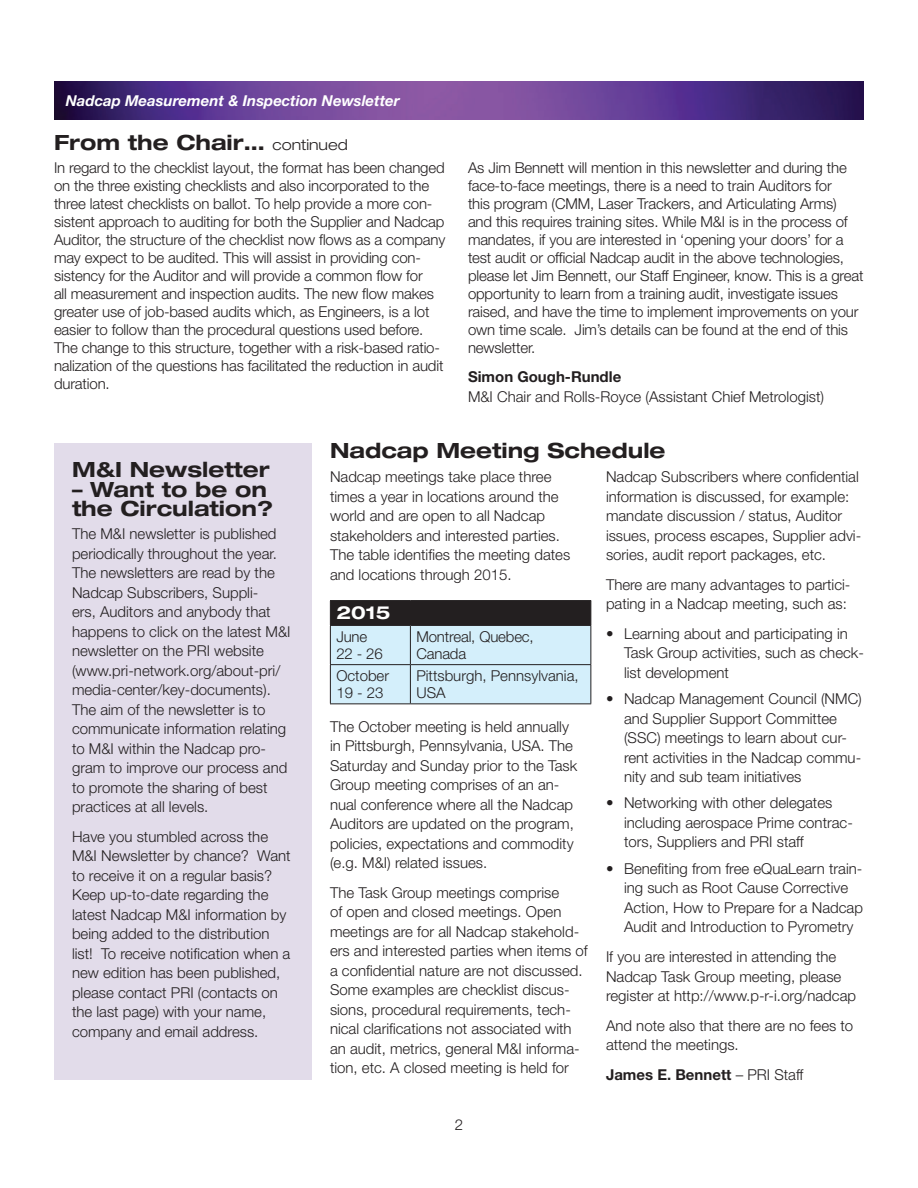
<style>
.page{position:relative;width:918px;height:1188px;background:#fff}
.page>*{position:absolute;margin:0;border:0;box-sizing:border-box;transform-origin:0 0}
.t1{font:700 expanded 21px/19.5px "Helvetica Neue LT Std";color:#231f20}
.t2{font:700 expanded 18px "Helvetica Neue LT Std";color:#fff}
.t3{font:300 15px/19.5px "Helvetica Neue LT Std";color:#231f20}
.t4{font:700 15px "Helvetica Neue LT Std";color:#231f20}
.t5{font:italic 700 15px "Helvetica Neue LT Std";color:#fff}
.s1{font-weight:300;font-size:15px}
.s2{font-weight:300}
</style>
<div class="page">
<img style="left:54px;top:81px;width:810px;height:39px">
<div style="left:54px;top:443px;width:258px;height:637px;background:#e2dcea"></div>
<hr style="left:330px;top:600px;width:80px;height:1px;background:#231f20">
<hr style="left:410px;top:600px;width:181px;height:1px;background:#231f20">
<svg style="left:330px;top:601px;width:261px;height:102px;background:#a8bbc5"></svg>
<hr style="left:330px;top:625px;width:80px;height:1px;background:#231f20">
<hr style="left:330px;top:626px;width:1px;height:38px;background:#231f20">
<hr style="left:410px;top:625px;width:181px;height:1px;background:#231f20">
<hr style="left:410px;top:626px;width:1px;height:38px;background:#231f20">
<hr style="left:590px;top:626px;width:1px;height:38px;background:#231f20">
<hr style="left:330px;top:664px;width:80px;height:1px;background:#231f20">
<hr style="left:330px;top:665px;width:1px;height:38px;background:#231f20">
<hr style="left:410px;top:664px;width:181px;height:1px;background:#231f20">
<hr style="left:410px;top:665px;width:1px;height:38px;background:#231f20">
<hr style="left:590px;top:665px;width:1px;height:38px;background:#231f20">
<hr style="left:330px;top:703px;width:80px;height:1px;background:#231f20">
<hr style="left:410px;top:703px;width:181px;height:1px;background:#231f20">
<p class="t5" style="left:66px;top:91px;width:335px">Nadcap Measurement &amp; Inspection Newsletter</p>
<h1 class="t1" style="left:54px;top:132px;width:295px">From the Chair… <span class="s1">continued</span></h1>
<p class="t3" style="left:468px;top:158px;width:397px;line-height:18px">As Jim Bennett will mention in this newsletter and during the face-to-face meetings, there is a need to train Auditors for<br>this program (CMM, Laser Trackers, and Articulating Arms) and this requires training sites. While M&amp;I is in the process of mandates, if you are interested in ‘opening your doors’ for a test audit or official Nadcap audit in the above technologies, please let Jim Bennett, our Staff Engineer, know. This is a great opportunity to learn from a training audit, investigate issues raised, and have the time to implement improvements on your own time scale. Jim’s details can be found at the end of this newsletter.</p>
<p class="t4" style="left:468px;top:368px;width:155px">Simon Gough-Rundle</p>
<p class="t3" style="left:468px;top:386px;width:358px">M&amp;I Chair and Rolls-Royce (Assistant Chief Metrologist)</p>
<h1 class="t1" style="left:330px;top:441px;width:337px">Nadcap Meeting Schedule</h1>
<p class="t3" style="left:54px;top:158px;width:393px;line-height:18px">In regard to the checklist layout, the format has been changed on the three existing checklists and also incorporated to the three latest checklists on ballot. To help provide a more con&shy;sistent approach to auditing for both the Supplier and Nadcap Auditor, the structure of the checklist now flows as a company may expect to be audited. This will assist in providing con&shy;sistency for the Auditor and will provide a common flow for<br>all measurement and inspection audits. The new flow makes greater use of job-based audits which, as Engineers, is a lot easier to follow than the procedural questions used before.<br>The change to this structure, together with a risk-based ratio&shy;nalization of the questions has facilitated the reduction in audit duration.</p>
<h1 class="t1" style="left:72px;top:459px;width:199px">M&amp;I Newsletter</h1>
<h1 class="t1" style="left:72px;top:479px;width:203px">– Want to be on the Circulation?</h1>
<p class="t3" style="left:72px;top:524px;width:220px">The M&amp;I newsletter is published periodically throughout the year.<br>The newsletters are read by the<br>Nadcap Subscribers, Suppli-<br>ers, Auditors and anybody that happens to click on the latest M&amp;I newsletter on the PRI website (www.pri-network.org/about-pri/ media-center/key-documents).<br>The aim of the newsletter is to communicate information relating to M&amp;I within the Nadcap pro&shy;gram to improve our process and to promote the sharing of best practices at all levels.</p>
<p class="t3" style="left:72px;top:826px;width:220px">Have you stumbled across the<br>M&amp;I Newsletter by chance? Want to receive it on a regular basis?<br>Keep up-to-date regarding the latest Nadcap M&amp;I information by being added to the distribution list! To receive notification when a new edition has been published, please contact PRI (contacts on the last page) with your name, company and email address.</p>
<p class="t3" style="left:606px;top:467px;width:257px">Nadcap Subscribers where confidential information is discussed, for example: mandate discussion / status, Auditor issues, process escapes, Supplier advi&shy;sories, audit report packages, etc.</p>
<p class="t3" style="left:606px;top:575px;width:246px">There are many advantages to partici&shy;pating in a Nadcap meeting, such as:</p>
<p class="t3" style="left:624px;top:624px;width:241px;text-indent:-18px">• Learning about and participating in<br>Task Group activities, such as check&shy;list development</p>
<p class="t3" style="left:624px;top:689px;width:239px;text-indent:-18px">• Nadcap Management Council (NMC) and Supplier Support Committee (SSC) meetings to learn about cur&shy;rent activities in the Nadcap commu&shy;nity and sub team initiatives</p>
<p class="t3" style="left:624px;top:793px;width:230px;text-indent:-18px">• Networking with other delegates including aerospace Prime contrac&shy;tors, Suppliers and PRI staff</p>
<p class="t3" style="left:624px;top:858px;width:241px;text-indent:-18px">• Benefiting from free eQuaLearn train&shy;ing such as Root Cause Corrective Action, How to Prepare for a Nadcap Audit and Introduction to Pyrometry</p>
<p class="t3" style="left:606px;top:947px;width:252px">If you are interested in attending the<br>Nadcap Task Group meeting, please register at http://www.p-r-i.org/nadcap</p>
<p class="t3" style="left:606px;top:1016px;width:249px">And note also that there are no fees to attend the meetings.</p>
<p class="t4" style="left:606px;top:1065px;width:199px">James E. Bennett <span class="s2">– PRI Staff</span></p>
<p class="t3" style="left:330px;top:467px;width:242px">Nadcap meetings take place three times a year in locations around the world and are open to all Nadcap stakeholders and interested parties.<br>The table identifies the meeting dates and locations through 2015.</p>
<p class="t2" style="left:336px;top:602px;width:56px">2015</p>
<p class="t3" style="left:336px;top:628px;width:48px;line-height:16.5px">June<br>22 - 26</p>
<p class="t3" style="left:416px;top:628px;width:119px;line-height:16.5px">Montreal, Quebec,<br>Canada</p>
<p class="t3" style="left:336px;top:667px;width:54px;line-height:16.5px">October<br>19 - 23</p>
<p class="t3" style="left:416px;top:667px;width:164px;line-height:16.5px">Pittsburgh, Pennsylvania,<br>USA</p>
<p class="t3" style="left:330px;top:717px;width:249px">The October meeting is held annually in Pittsburgh, Pennsylvania, USA. The Saturday and Sunday prior to the Task Group meeting comprises of an an&shy;nual conference where all the Nadcap Auditors are updated on the program, policies, expectations and commodity (e.g. M&amp;I) related issues.</p>
<p class="t3" style="left:330px;top:883px;width:259px">The Task Group meetings comprise<br>of open and closed meetings. Open meetings are for all Nadcap stakehold&shy;ers and interested parties when items of a confidential nature are not discussed.<br>Some examples are checklist discus&shy;sions, procedural requirements, tech&shy;nical clarifications not associated with an audit, metrics, general M&amp;I informa&shy;tion, etc. A closed meeting is held for</p>
<p class="t3" style="left:455px;top:1115px;width:10px">2</p>
</div>
